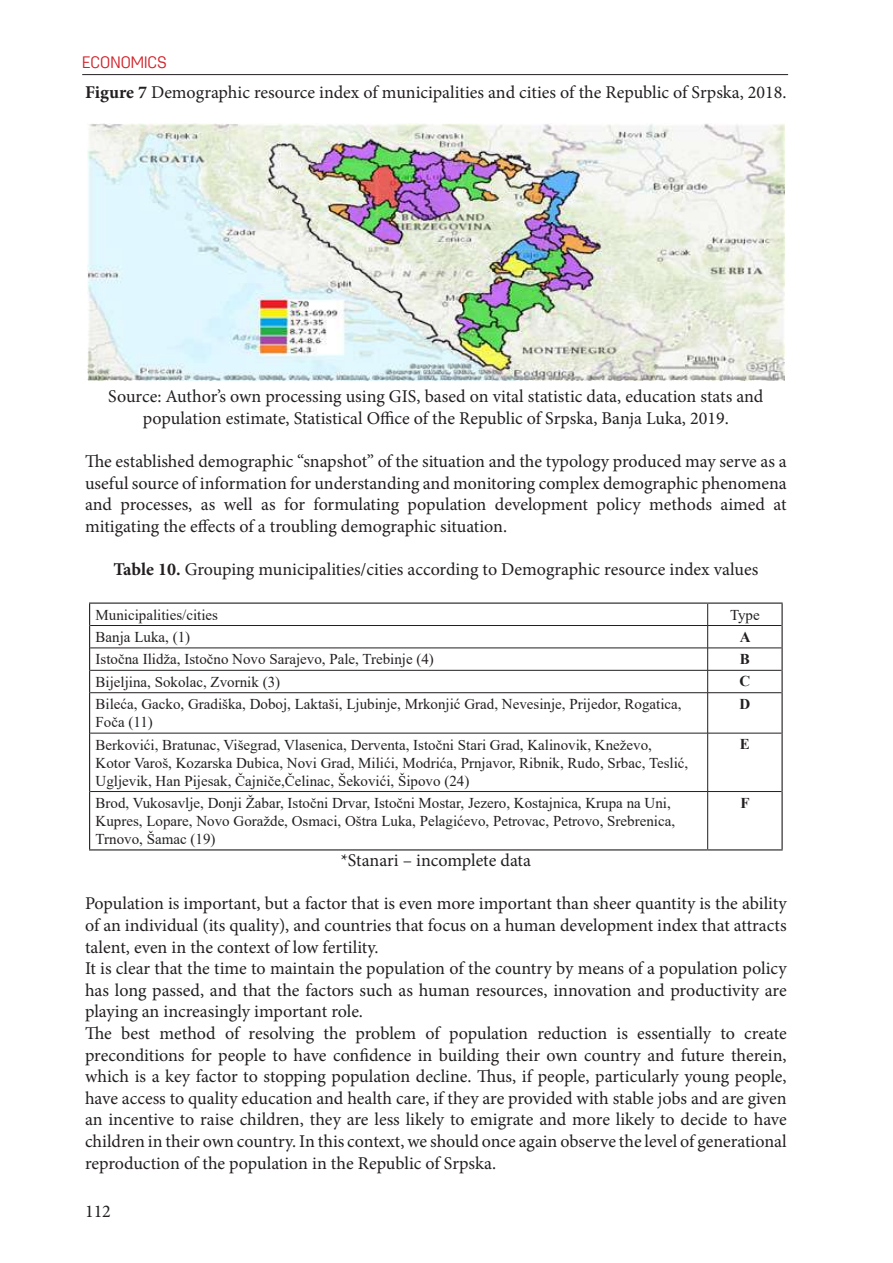
<style>
.page{position:relative;width:893px;height:1263px;background:#fff}
.page>*{position:absolute;margin:0;border:0;box-sizing:border-box;transform-origin:0 0}
.t1{font:18px/21.6px "Minion Pro";color:#231f20;text-align:center}
.t2{font:300 16.5px "Antartida Rnd W04";color:#d1232a}
.t3{font:15px/18px "Times New Roman";color:#231f20}
.t4{font:700 15px "Times New Roman";color:#231f20}
.s1{font-weight:700}
</style>
<div class="page">
<hr style="left:82px;top:74px;width:706px;height:1px;background:#231f20">
<img style="left:87px;top:123px;width:697px;height:257px">
<hr style="left:90px;top:625px;width:618px;height:1px;background:#231f20">
<hr style="left:708px;top:625px;width:73px;height:1px;background:#231f20">
<hr style="left:90px;top:648px;width:618px;height:1px;background:#231f20">
<hr style="left:708px;top:648px;width:73px;height:1px;background:#231f20">
<hr style="left:90px;top:670px;width:618px;height:1px;background:#231f20">
<hr style="left:708px;top:670px;width:73px;height:1px;background:#231f20">
<svg style="left:707px;top:604px;width:1px;height:88px"></svg>
<hr style="left:90px;top:692px;width:618px;height:1px;background:#231f20">
<hr style="left:708px;top:692px;width:73px;height:1px;background:#231f20">
<hr style="left:707px;top:693px;width:1px;height:40px;background:#231f20">
<hr style="left:90px;top:733px;width:618px;height:1px;background:#231f20">
<hr style="left:708px;top:733px;width:73px;height:1px;background:#231f20">
<hr style="left:707px;top:733px;width:1px;height:58px;background:#231f20">
<hr style="left:90px;top:791px;width:618px;height:1px;background:#231f20">
<hr style="left:708px;top:791px;width:73px;height:1px;background:#231f20">
<hr style="left:707px;top:792px;width:1px;height:57px;background:#231f20">
<hr style="left:89px;top:602px;width:619px;height:2px;background:#231f20">
<hr style="left:708px;top:602px;width:75px;height:2px;background:#231f20">
<hr style="left:781px;top:604px;width:2px;height:21px;background:#231f20">
<hr style="left:781px;top:625px;width:2px;height:23px;background:#231f20">
<hr style="left:781px;top:648px;width:2px;height:22px;background:#231f20">
<svg style="left:89px;top:604px;width:1px;height:89px"></svg>
<hr style="left:781px;top:670px;width:2px;height:23px;background:#231f20">
<hr style="left:89px;top:693px;width:1px;height:40px;background:#231f20">
<hr style="left:781px;top:693px;width:2px;height:40px;background:#231f20">
<hr style="left:89px;top:733px;width:1px;height:58px;background:#231f20">
<hr style="left:781px;top:733px;width:2px;height:58px;background:#231f20">
<hr style="left:89px;top:791px;width:1px;height:58px;background:#231f20">
<hr style="left:781px;top:791px;width:2px;height:58px;background:#231f20">
<hr style="left:89px;top:849px;width:619px;height:1px;background:#231f20">
<hr style="left:708px;top:849px;width:75px;height:1px;background:#231f20">
<p class="t2" style="left:82px;top:53px;width:86px">ECONOMICS</p>
<p class="t1" style="left:85px;top:82px;width:703px"><span class="s1">Figure 7</span> Demographic resource index of municipalities and cities of the Republic of Srpska, 2018.</p>
<p class="t1" style="left:108px;top:386px;width:657px">Source: Author’s own processing using GIS, based on vital statistic data, education stats and population estimate, Statistical Office of the Republic of Srpska, Banja Luka, 2019.</p>
<p class="t1" style="left:85px;top:450px;width:703px;text-align:justify">The established demographic “snapshot” of the situation and the typology produced may serve as a useful source of information for understanding and monitoring complex demographic phenomena and processes, as well as for formulating population development policy methods aimed at mitigating the effects of a troubling demographic situation.</p>
<p class="t1" style="left:113px;top:558px;width:646px"><span class="s1">Table 10.</span> Grouping municipalities/cities according to Demographic resource index values</p>
<p class="t3" style="left:96px;top:605px;width:124px">Municipalities/cities</p>
<p class="t3" style="left:730px;top:605px;width:31px">Type</p>
<p class="t3" style="left:96px;top:627px;width:96px">Banja Luka, (1)</p>
<p class="t4" style="left:740px;top:626px;width:12px">A</p>
<p class="t3" style="left:96px;top:650px;width:340px">Istočna Ilidža, Istočno Novo Sarajevo, Pale, Trebinje (4)</p>
<p class="t4" style="left:740px;top:648px;width:12px">B</p>
<p class="t3" style="left:96px;top:672px;width:186px">Bijeljina, Sokolac, Zvornik (3)</p>
<p class="t4" style="left:739px;top:671px;width:12px">C</p>
<p class="t3" style="left:96px;top:695px;width:587px">Bileća, Gacko, Gradiška, Doboj, Laktaši, Ljubinje, Mrkonjić Grad, Nevesinje, Prijedor, Rogatica,<br>Foča (11)</p>
<p class="t4" style="left:739px;top:693px;width:12px">D</p>
<p class="t3" style="left:96px;top:735px;width:594px">Berkovići, Bratunac, Višegrad, Vlasenica, Derventa, Istočni Stari Grad, Kalinovik, Kneževo,<br>Kotor Varoš, Kozarska Dubica, Novi Grad, Milići, Modrića, Prnjavor, Ribnik, Rudo, Srbac, Teslić,<br>Ugljevik, Han Pijesak, Čajniče,Čelinac, Šekovići, Šipovo (24)</p>
<p class="t4" style="left:740px;top:733px;width:12px">E</p>
<p class="t3" style="left:96px;top:793px;width:581px">Brod, Vukosavlje, Donji Žabar, Istočni Drvar, Istočni Mostar, Jezero, Kostajnica, Krupa na Uni,<br>Kupres, Lopare, Novo Goražde, Osmaci, Oštra Luka, Pelagićevo, Petrovac, Petrovo, Srebrenica,<br>Trnovo, Šamac (19)</p>
<p class="t4" style="left:741px;top:792px;width:11px">F</p>
<p class="t1" style="left:341px;top:850px;width:192px">*Stanari – incomplete data</p>
<p class="t1" style="left:85px;top:893px;width:703px;text-align:left">Population is important, but a factor that is even more important than sheer quantity is the ability of an individual (its quality), and countries that focus on a human development index that attracts talent, even in the context of low fertility.<br>It is clear that the time to maintain the population of the country by means of a population policy has long passed, and that the factors such as human resources, innovation and productivity are playing an increasingly important role.<br>The best method of resolving the problem of population reduction is essentially to create preconditions for people to have confidence in building their own country and future therein, which is a key factor to stopping population decline. Thus, if people, particularly young people, have access to quality education and health care, if they are provided with stable jobs and are given an incentive to raise children, they are less likely to emigrate and more likely to decide to have children in their own country. In this context, we should once again observe the level of generational reproduction of the population in the Republic of Srpska.</p>
<p class="t1" style="left:85px;top:1200px;width:27px">112</p>
</div>
